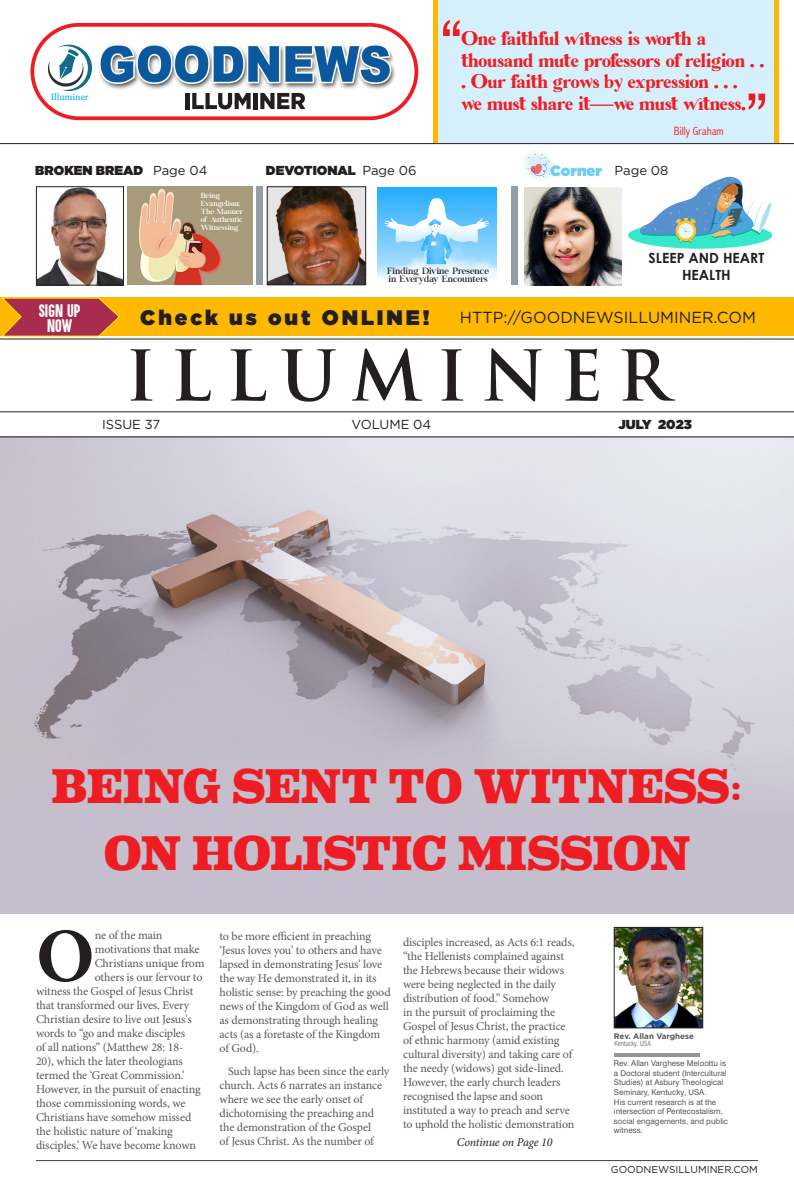
<style>
.page{position:relative;width:794px;height:1191px;background:#fff}
.page>*{position:absolute;margin:0;border:0;box-sizing:border-box;transform-origin:0 0}
.t1{font:700 76.6px "Minion Pro";color:#231f20}
.t2{font:700 68px "Trajan Pro";letter-spacing:.21em;color:#231f20}
.t3{font:800 49px "Eames Century Modern";letter-spacing:-.01em;color:#ee1d23}
.t4{font:900 21px "Gotham";letter-spacing:.14em;color:#231f20}
.t5{font:18px/21.6px "Amboqia Boriango";letter-spacing:-.01em;color:#ee1d23}
.t6{font:16px "Gotham";color:#231f20}
.t7{font:15px "Aku&Kamu";color:#fff}
.t8{font:900 14.9px "Gotham";color:#6dcdf3}
.t9{font:700 14px/16.8px "Century Gothic";color:#231f20;text-align:center}
.t10{font:900 13px "Gotham";color:#231f20}
.t11{font:13px "Gotham";color:#231f20}
.t12{font:12px/14px "Minion Pro";letter-spacing:-.015em;color:#57585a}
.t13{font:italic 12px "Minion Pro";letter-spacing:-.015em;color:#231f20}
.t14{font:300 condensed 12px "Abadi";color:#ee1d23}
.t15{font:10px "Gotham";color:#231f20}
.t16{font:500 9.8px "Minion Pro";color:#00aeef}
.t17{font:9px/8.7px "Chapaza";color:#231f20}
.t18{font:8px/9.6px "Swiss 721 BT";color:#57585a}
.t19{font:700 8px "Gotham";color:#57585a}
.t20{font:7.3px/8.1px "Chapaza";color:#fff}
.t21{font:300 condensed 7px "Swiss 721 BT";color:#57585a}
.s1{font-weight:400}
</style>
<div class="page">
<div style="left:437px;top:0;width:338px;height:143px;background:#d6f0fb"></div>
<hr style="left:434px;top:0;width:4px;height:143px;background:#ffb800">
<hr style="left:774px;top:1px;width:4px;height:143px;background:#ffb800">
<img style="left:524px;top:187px;width:97px;height:98px">
<img style="left:269px;top:189px;width:95px;height:94px">
<div style="left:267px;top:187px;width:99px;height:98px;border:1px solid #231f20"></div>
<img style="left:38px;top:189px;width:84px;height:94px">
<div style="left:36px;top:187px;width:88px;height:98px;border:1px solid #231f20"></div>
<img style="left:0;top:437px;width:794px;height:476px">
<svg style="left:30px;top:23px;width:388px;height:97px"></svg>
<img style="left:98px;top:40px;width:298px;height:58px">
<hr style="left:0;top:143px;width:794px;height:1px;background:#231f20">
<div style="left:0;top:298px;width:794px;height:38px;background:#ffb800"></div>
<svg style="left:0;top:297px;width:121px;height:40px"></svg>
<div style="left:256px;top:187px;width:6px;height:98px;background:#919ea3"></div>
<div style="left:511px;top:187px;width:6px;height:98px;background:#919ea3"></div>
<hr style="left:0;top:339px;width:794px;height:1px;background:#231f20">
<hr style="left:0;top:411px;width:794px;height:1px;background:#231f20">
<hr style="left:36px;top:1160px;width:722px;height:1px;background:#3e3e3f">
<hr style="left:0;top:436px;width:794px;height:1px;background:#231f20">
<svg style="left:523px;top:150px;width:32px;height:31px"></svg>
<img style="left:616px;top:929px;width:85px;height:97px">
<div style="left:614px;top:927px;width:89px;height:101px;border:1px solid #231f20"></div>
<hr style="left:614px;top:1053px;width:85px;height:3px;background:#939598">
<svg style="left:748px;top:94px;width:17px;height:16px"></svg>
<svg style="left:443px;top:20px;width:16px;height:16px"></svg>
<div style="left:128px;top:187px;width:125px;height:98px;background:#a89b7b"></div>
<img style="left:139px;top:188px;width:83px;height:97px">
<img style="left:377px;top:187px;width:119px;height:91px">
<div style="left:628px;top:222px;width:144px;height:27px;background:#36e8ca;border-radius:50%"></div>
<svg style="left:639px;top:176px;width:133px;height:67px"></svg>
<p class="t16" style="left:51px;top:90px;width:39px">Illuminer</p>
<p class="t5" style="left:461px;top:28px;width:304px">One faithful witness is worth a thousand mute professors of religion . . . Our faith grows by expression . . .<br>we must share it—we must witness.</p>
<p class="t14" style="left:674px;top:123px;width:51px">Billy Graham</p>
<p class="t8" style="left:550px;top:160px;width:53px">Corner</p>
<p class="t10" style="left:35px;top:161px;width:174px">BROKEN BREAD <span class="s1">Page 04</span></p>
<p class="t10" style="left:266px;top:161px;width:152px">DEVOTIONAL <span class="s1">Page 06</span></p>
<p class="t11" style="left:614px;top:162px;width:55px">Page 08</p>
<p class="t7" style="left:39px;top:301px;width:43px">SIGN UP</p>
<p class="t7" style="left:47px;top:316px;width:27px">NOW</p>
<p class="t20" style="left:201px;top:191px;width:44px">Being<br>Evangelism:<br>The Manner of Authentic<br>Witnessing</p>
<p class="t17" style="left:387px;top:266px;width:103px">Finding Divine Presence in Everyday Encounters</p>
<p class="t9" style="left:648px;top:249px;width:117px">SLEEP AND HEART<br>HEALTH</p>
<p class="t4" style="left:140px;top:303px;width:291px">Check us out ONLINE!</p>
<p class="t6" style="left:460px;top:307px;width:297px">HTTP://GOODNEWSILLUMINER.COM</p>
<p class="t2" style="left:125px;top:333px;width:545px">ILLUMINER</p>
<p class="t11" style="left:102px;top:416px;width:60px">ISSUE 37</p>
<p class="t11" style="left:351px;top:416px;width:81px">VOLUME 04</p>
<p class="t10" style="left:618px;top:415px;width:75px">JULY 2023</p>
<p class="t3" style="left:51px;top:748px;width:692px">BEING SENT TO WITNESS:</p>
<p class="t3" style="left:103px;top:816px;width:589px">ON HOLISTIC MISSION</p>
<p class="t1" style="left:36px;top:902px;width:60px">O</p>
<p class="t12" style="left:95px;top:928px;width:69px">ne of the main</p>
<p class="t12" style="left:95px;top:942px;width:106px">motivations that make</p>
<p class="t12" style="left:95px;top:956px;width:111px">Christians unique from</p>
<p class="t12" style="left:95px;top:970px;width:109px">others is our fervour to</p>
<p class="t12" style="left:36px;top:984px;width:159px">witness the Gospel of Jesus Christ</p>
<p class="t12" style="left:36px;top:998px;width:155px">that transformed our lives. Every</p>
<p class="t12" style="left:36px;top:1012px;width:157px">Christian desire to live out Jesus's</p>
<p class="t12" style="left:36px;top:1026px;width:151px">words to “go and make disciples</p>
<p class="t12" style="left:36px;top:1040px;width:149px">of all nations” (Matthew 28: 18-</p>
<p class="t12" style="left:36px;top:1054px;width:148px">20), which the later theologians</p>
<p class="t12" style="left:36px;top:1068px;width:150px">termed the ‘Great Commission.’</p>
<p class="t12" style="left:36px;top:1082px;width:166px">However, in the pursuit of enacting</p>
<p class="t12" style="left:36px;top:1096px;width:151px">those commissioning words, we</p>
<p class="t12" style="left:36px;top:1110px;width:157px">Christians have somehow missed</p>
<p class="t12" style="left:36px;top:1124px;width:138px">the holistic nature of ‘making</p>
<p class="t12" style="left:36px;top:1138px;width:161px">disciples.’ We have become known</p>
<p class="t12" style="left:219px;top:929px;width:173px">to be more efficient in preaching ‘Jesus loves you’ to others and have lapsed in demonstrating Jesus’ love the way He demonstrated it, in its holistic sense: by preaching the good news of the Kingdom of God as well as demonstrating through healing acts (as a foretaste of the Kingdom of God).</p>
<p class="t12" style="left:219px;top:1064px;width:171px;text-indent:9px">Such lapse has been since the early church. Acts 6 narrates an instance where we see the early onset of dichotomising the preaching and the demonstration of the Gospel<br>of Jesus Christ. As the number of</p>
<p class="t12" style="left:403px;top:935px;width:173px">disciples increased, as Acts 6:1 reads, “the Hellenists complained against the Hebrews because their widows were being neglected in the daily distribution of food.” Somehow<br>in the pursuit of proclaiming the Gospel of Jesus Christ, the practice of ethnic harmony (amid existing cultural diversity) and taking care of the needy (widows) got side-lined.<br>However, the early church leaders recognised the lapse and soon instituted a way to preach and serve to uphold the holistic demonstration</p>
<p class="t13" style="left:457px;top:1134px;width:97px">Continue on Page 10</p>
<p class="t19" style="left:614px;top:1030px;width:82px">Rev. Allan Varghese</p>
<p class="t21" style="left:614px;top:1038px;width:38px">Kentucky, USA</p>
<p class="t18" style="left:614px;top:1058px;width:116px">Rev. Allan Varghese Meloottu is a Doctoral student (Intercultural<br>Studies) at Asbury Theological<br>Seminary, Kentucky, USA.<br>His current research is at the intersection of Pentecostalism, social engagements, and public witness.</p>
<p class="t15" style="left:611px;top:1163px;width:149px">GOODNEWSILLUMINER.COM</p>
</div>
